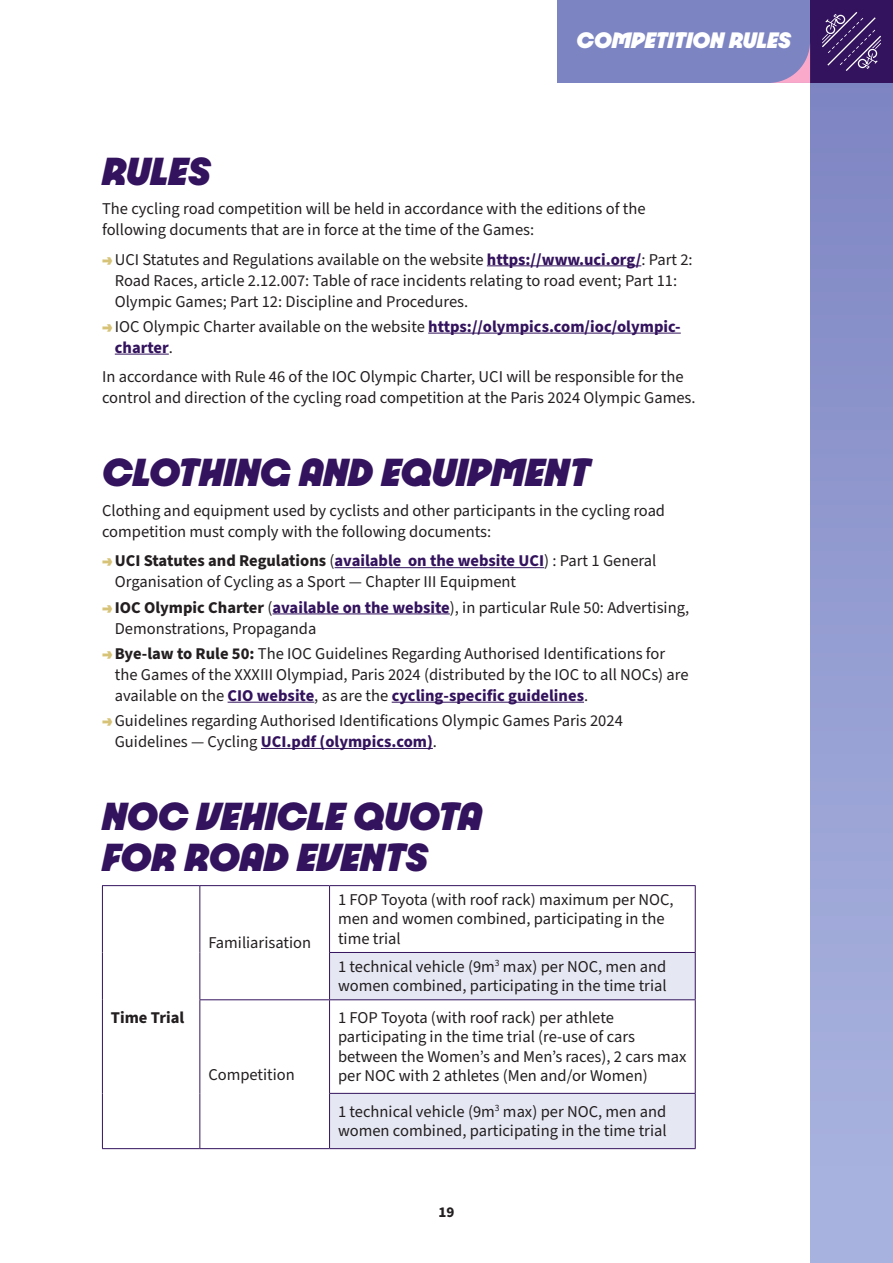
<style>
.page{position:relative;width:893px;height:1263px;background:#fff}
.page>*{position:absolute;margin:0;border:0;box-sizing:border-box;transform-origin:0 0}
.Titre-H1{font:italic 900 42px/40.5px "Paris 2024";color:#33135d}
.t1{font:italic 900 24px "Paris 2024";color:#fff}
.Tab-Base-Courant{font:16.5px/21px "Source Sans Pro";color:#231f20}
.Txt-Courant{font:16.5px/21px "Source Sans Pro";color:#231f20}
.t2{font:700 16.5px/21px "Source Sans Pro";color:#33135d}
.Tab-Base-Courant-2{font:700 16.5px "Source Sans Pro";color:#231f20}
.t3{font:700 15px "Source Sans Pro";color:#231f20}
.s1{font-family:"Paris 2024";font-weight:900;color:#d7c378}
.s2{font-weight:700;color:#33135d}
.s3{font-weight:400;color:#231f20}
.s4{font-weight:700}
</style>
<div class="page">
<div style="left:810px;top:83px;width:83px;height:1180px;background:linear-gradient(to bottom,#7f86c3,#acb6e1)"></div>
<div style="left:810px;top:0;width:83px;height:83px;background:#33135d"></div>
<svg style="left:822px;top:12px;width:59px;height:59px"></svg>
<div style="left:557px;top:0;width:253px;height:83px;background:#7d84c2"></div>
<svg style="left:771px;top:45px;width:39px;height:38px"></svg>
<hr style="left:487px;top:265px;width:154px;height:1px;background:#33135d">
<hr style="left:428px;top:333px;width:253px;height:1px;background:#33135d">
<hr style="left:115px;top:354px;width:54px;height:1px;background:#33135d">
<hr style="left:335px;top:567px;width:209px;height:1px;background:#33135d">
<hr style="left:272px;top:613px;width:178px;height:1px;background:#33135d">
<hr style="left:228px;top:702px;width:86px;height:1px;background:#33135d">
<hr style="left:392px;top:702px;width:192px;height:1px;background:#33135d">
<hr style="left:261px;top:748px;width:172px;height:1px;background:#33135d">
<svg style="left:103px;top:886px;width:592px;height:262px"></svg>
<svg style="left:330px;top:953px;width:365px;height:195px;fill:#e5e7f3"></svg>
<hr style="left:102px;top:885px;width:98px;height:1px;background:#33135d">
<hr style="left:102px;top:886px;width:1px;height:66px;background:#33135d">
<hr style="left:200px;top:885px;width:130px;height:1px;background:#33135d">
<hr style="left:199px;top:886px;width:1px;height:66px;background:#33135d">
<hr style="left:330px;top:885px;width:366px;height:1px;background:#33135d">
<hr style="left:329px;top:886px;width:1px;height:66px;background:#33135d">
<hr style="left:695px;top:886px;width:1px;height:66px;background:#33135d">
<hr style="left:102px;top:952px;width:1px;height:48px;background:#33135d">
<hr style="left:199px;top:952px;width:1px;height:47px;background:#33135d">
<hr style="left:329px;top:952px;width:367px;height:1px;background:#33135d">
<hr style="left:329px;top:953px;width:1px;height:46px;background:#33135d">
<hr style="left:695px;top:953px;width:1px;height:46px;background:#33135d">
<hr style="left:102px;top:1000px;width:1px;height:93px;background:#33135d">
<hr style="left:199px;top:999px;width:131px;height:1px;background:#33135d">
<hr style="left:199px;top:1000px;width:1px;height:93px;background:#33135d">
<hr style="left:330px;top:999px;width:366px;height:1px;background:#33135d">
<hr style="left:329px;top:1000px;width:1px;height:93px;background:#33135d">
<hr style="left:695px;top:1000px;width:1px;height:93px;background:#33135d">
<hr style="left:102px;top:1093px;width:1px;height:55px;background:#33135d">
<hr style="left:199px;top:1093px;width:1px;height:55px;background:#33135d">
<hr style="left:329px;top:1093px;width:367px;height:1px;background:#33135d">
<hr style="left:329px;top:1094px;width:1px;height:54px;background:#33135d">
<hr style="left:695px;top:1094px;width:1px;height:54px;background:#33135d">
<hr style="left:102px;top:1148px;width:98px;height:1px;background:#33135d">
<hr style="left:200px;top:1148px;width:130px;height:1px;background:#33135d">
<hr style="left:330px;top:1148px;width:366px;height:1px;background:#33135d">
<h2 class="t1" style="left:576px;top:25px;width:216px">COMPETITION RULES</h2>
<p class="Titre-H1" style="left:102px;top:149px;width:110px">RULES</p>
<p class="Txt-Courant" style="left:102px;top:199px;width:545px">The cycling road competition will be held in accordance with the editions of the following documents that are in force at the time of the Games:</p>
<p class="Tab-Base-Courant" style="left:115px;top:249px;width:579px;text-indent:-13px"><span class="s1">→</span>UCI Statutes and Regulations available on the website <span class="s2">https://www.uci.org/</span>: Part 2:<br>Road Races, article 2.12.007: Table of race incidents relating to road event; Part 11:<br>Olympic Games; Part 12: Discipline and Procedures.</p>
<p class="t2" style="left:115px;top:316px;width:567px;text-indent:-13px"><span class="s1">→</span><span class="s3">IOC Olympic Charter available on the website</span> https://olympics.com/ioc/olympic&shy;charter<span class="s3">.</span></p>
<p class="Txt-Courant" style="left:102px;top:367px;width:595px">In accordance with Rule 46 of the IOC Olympic Charter, UCI will be responsible for the control and direction of the cycling road competition at the Paris 2024 Olympic Games.</p>
<p class="Titre-H1" style="left:102px;top:451px;width:489px">CLOTHING AND EQUIPMENT</p>
<p class="Txt-Courant" style="left:102px;top:500px;width:565px">Clothing and equipment used by cyclists and other participants in the cycling road competition must comply with the following documents:</p>
<p class="Tab-Base-Courant" style="left:115px;top:551px;width:543px;text-indent:-13px"><span class="s1">→</span><span class="s4">UCI Statutes and Regulations</span> (<span class="s2">available on the website UCI</span>) : Part 1 General<br>Organisation of Cycling as a Sport — Chapter III Equipment</p>
<p class="Tab-Base-Courant" style="left:115px;top:597px;width:576px;text-indent:-13px"><span class="s1">→</span><span class="s4">IOC Olympic Charter</span> (<span class="s2">available on the website</span>), in particular Rule 50: Advertising,<br>Demonstrations, Propaganda</p>
<p class="Tab-Base-Courant" style="left:115px;top:643px;width:575px;text-indent:-13px"><span class="s1">→</span><span class="s4">Bye-law to Rule 50:</span> The IOC Guidelines Regarding Authorised Identifications for the Games of the XXXIII Olympiad, Paris 2024 (distributed by the IOC to all NOCs) are available on the <span class="s2">CIO website</span>, as are the <span class="s2">cycling-specific guidelines</span>.</p>
<p class="Tab-Base-Courant" style="left:115px;top:711px;width:510px;text-indent:-13px"><span class="s1">→</span>Guidelines regarding Authorised Identifications Olympic Games Paris 2024<br>Guidelines — Cycling <span class="s2">UCI.pdf (olympics.com)</span>.</p>
<p class="Titre-H1" style="left:102px;top:795px;width:382px">NOC VEHICLE QUOTA<br>FOR ROAD EVENTS</p>
<p class="Tab-Base-Courant-2" style="left:111px;top:1006px;width:75px">Time Trial</p>
<p class="Tab-Base-Courant" style="left:208px;top:933px;width:104px">Familiarisation</p>
<p class="Tab-Base-Courant" style="left:208px;top:1064px;width:88px">Competition</p>
<p class="Tab-Base-Courant" style="left:338px;top:890px;width:337px;line-height:19.5px">1 FOP Toyota (with roof rack) maximum per NOC, men and women combined, participating in the time trial</p>
<p class="Tab-Base-Courant" style="left:338px;top:957px;width:330px;line-height:19.5px">1 technical vehicle (9m<sup>3</sup> max) per NOC, men and women combined, participating in the time trial</p>
<p class="Tab-Base-Courant" style="left:338px;top:1008px;width:350px;line-height:19.5px">1 FOP Toyota (with roof rack) per athlete participating in the time trial (re-use of cars between the Women’s and Men’s races), 2 cars max per NOC with 2 athletes (Men and/or Women)</p>
<p class="Tab-Base-Courant" style="left:338px;top:1102px;width:330px;line-height:19.5px">1 technical vehicle (9m<sup>3</sup> max) per NOC, men and women combined, participating in the time trial</p>
<p class="t3" style="left:438px;top:1202px;width:17px">19</p>
</div>
